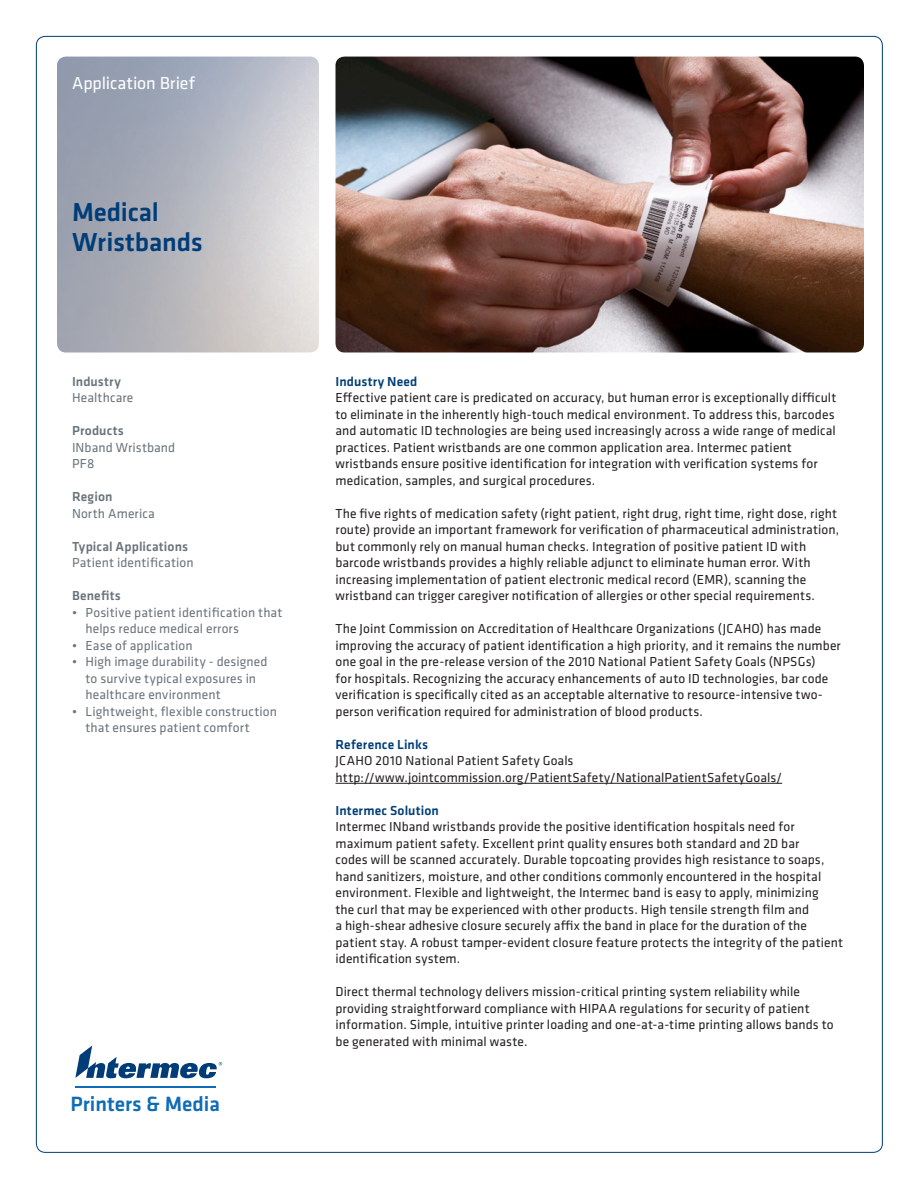
<style>
.page{position:relative;width:918px;height:1188px;background:#fff}
.page>*{position:absolute;margin:0;border:0;box-sizing:border-box;transform-origin:0 0}
._18_pt_medium__1st_l{font:500 27px/30px "Klavika";letter-spacing:-.005em;color:#003d78}
.t1{font:500 21.45px "Klavika";color:#0f6cb6}
._12_pt__1st_line_ali{font:18px "Klavika";letter-spacing:-.005em;color:#fff}
._9_pt__aligned___BOD{font:13.5px/16.5px "Klavika";letter-spacing:.01em;color:#231f20}
.At_A_Glance_header{font:13.5px/16.5px "Klavika";letter-spacing:.01em;color:#6a747b}
.At_A_Glance_header-2{font:500 13.5px "Klavika";letter-spacing:.01em;color:#6a747b}
._9_pt__aligned___BOD-2{font:500 13.5px "Klavika";letter-spacing:.01em;color:#003d78}
</style>
<div class="page">
<svg style="left:75px;top:1045px;width:147px;height:33px"></svg>
<hr style="left:75px;top:1087px;width:141px;height:1px;background:#0f6cb6">
<hr style="left:336px;top:783px;width:446px;height:1px;background:#231f20">
<img style="left:336px;top:57px;width:528px;height:295px">
<p class="_12_pt__1st_line_ali" style="left:72px;top:71px;width:125px">Application Brief</p>
<p class="_18_pt_medium__1st_l" style="left:72px;top:196px;width:132px">Medical<br>Wristbands</p>
<p class="At_A_Glance_header-2" style="left:72px;top:372px;width:50px">Industry</p>
<p class="At_A_Glance_header" style="left:72px;top:389px;width:63px">Healthcare</p>
<p class="At_A_Glance_header-2" style="left:72px;top:421px;width:53px">Products</p>
<p class="At_A_Glance_header" style="left:72px;top:438px;width:105px">INband Wristband</p>
<p class="At_A_Glance_header" style="left:72px;top:455px;width:24px">PF8</p>
<p class="At_A_Glance_header-2" style="left:72px;top:487px;width:42px">Region</p>
<p class="At_A_Glance_header" style="left:72px;top:504px;width:84px">North America</p>
<p class="At_A_Glance_header-2" style="left:72px;top:537px;width:118px">Typical Applications</p>
<p class="At_A_Glance_header" style="left:72px;top:554px;width:123px">Patient identification</p>
<p class="At_A_Glance_header-2" style="left:72px;top:586px;width:50px">Benefits</p>
<p class="At_A_Glance_header" style="left:86px;top:603px;width:198px;text-indent:-14px">• Positive patient identification that helps reduce medical errors</p>
<p class="At_A_Glance_header" style="left:72px;top:636px;width:122px">• Ease of application</p>
<p class="At_A_Glance_header" style="left:86px;top:653px;width:184px;text-indent:-14px">• High image durability - designed to survive typical exposures in healthcare environment</p>
<p class="At_A_Glance_header" style="left:86px;top:702px;width:193px;text-indent:-14px">• Lightweight, flexible construction that ensures patient comfort</p>
<h2 class="t1" style="left:70px;top:1090px;width:151px">Printers &amp; Media</h2>
<p class="_9_pt__aligned___BOD-2" style="left:336px;top:372px;width:83px">Industry Need</p>
<p class="_9_pt__aligned___BOD" style="left:336px;top:389px;width:502px">Effective patient care is predicated on accuracy, but human error is exceptionally difficult to eliminate in the inherently high-touch medical environment. To address this, barcodes and automatic ID technologies are being used increasingly across a wide range of medical practices. Patient wristbands are one common application area. Intermec patient wristbands ensure positive identification for integration with verification systems for medication, samples, and surgical procedures.</p>
<p class="_9_pt__aligned___BOD" style="left:336px;top:504px;width:505px">The five rights of medication safety (right patient, right drug, right time, right dose, right route) provide an important framework for verification of pharmaceutical administration, but commonly rely on manual human checks. Integration of positive patient ID with barcode wristbands provides a highly reliable adjunct to eliminate human error. With increasing implementation of patient electronic medical record (EMR), scanning the wristband can trigger caregiver notification of allergies or other special requirements.</p>
<p class="_9_pt__aligned___BOD" style="left:336px;top:620px;width:507px">The Joint Commission on Accreditation of Healthcare Organizations (JCAHO) has made improving the accuracy of patient identification a high priority, and it remains the number one goal in the pre-release version of the 2010 National Patient Safety Goals (NPSGs)<br>for hospitals. Recognizing the accuracy enhancements of auto ID technologies, bar code verification is specifically cited as an acceptable alternative to resource-intensive two&shy;person verification required for administration of blood products.</p>
<p class="_9_pt__aligned___BOD-2" style="left:336px;top:735px;width:94px">Reference Links</p>
<p class="_9_pt__aligned___BOD" style="left:336px;top:752px;width:240px">JCAHO 2010 National Patient Safety Goals</p>
<p class="_9_pt__aligned___BOD" style="left:336px;top:768px;width:448px">http://www.jointcommission.org/PatientSafety/NationalPatientSafetyGoals/</p>
<p class="_9_pt__aligned___BOD-2" style="left:336px;top:801px;width:105px">Intermec Solution</p>
<p class="_9_pt__aligned___BOD" style="left:336px;top:818px;width:509px">Intermec INband wristbands provide the positive identification hospitals need for maximum patient safety. Excellent print quality ensures both standard and 2D bar<br>codes will be scanned accurately. Durable topcoating provides high resistance to soaps, hand sanitizers, moisture, and other conditions commonly encountered in the hospital environment. Flexible and lightweight, the Intermec band is easy to apply, minimizing<br>the curl that may be experienced with other products. High tensile strength film and<br>a high-shear adhesive closure securely affix the band in place for the duration of the patient stay. A robust tamper-evident closure feature protects the integrity of the patient identification system.</p>
<p class="_9_pt__aligned___BOD" style="left:336px;top:983px;width:500px">Direct thermal technology delivers mission-critical printing system reliability while providing straightforward compliance with HIPAA regulations for security of patient information. Simple, intuitive printer loading and one-at-a-time printing allows bands to be generated with minimal waste.</p>
</div>
